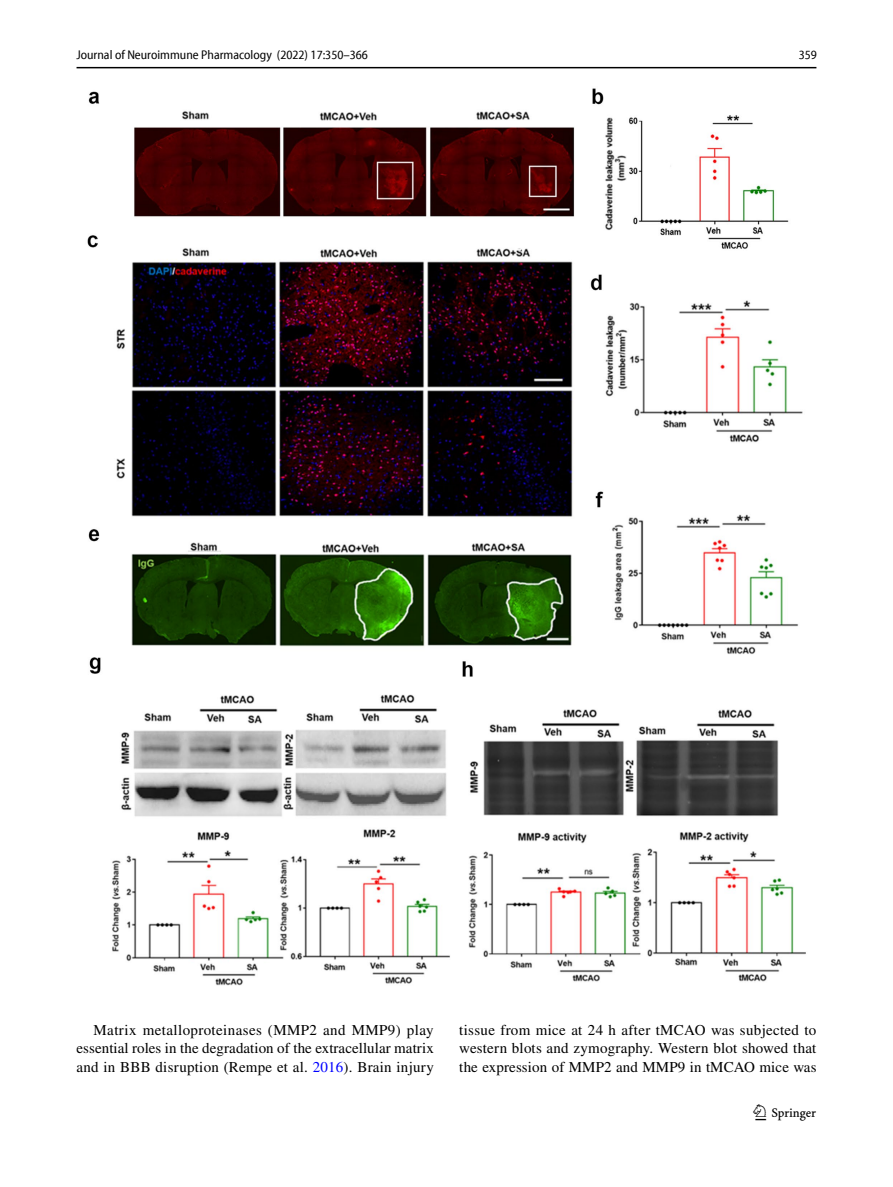
<style>
.page{position:relative;width:893px;height:1187px;background:#fff}
.page>*{position:absolute;margin:0;border:0;box-sizing:border-box;transform-origin:0 0}
.t1{font:22.5px "Springnew Regular 3";color:#000}
.t2{font:15px/18.8px "STIX";letter-spacing:.01em;color:#000;text-align:justify}
.t3{font:semi-condensed 12.75px "Myriad Pro Unic";color:#000}
.s1{color:#00f}
</style>
<div class="page">
<hr style="left:77px;top:67px;width:739px;height:1px;background:#000">
<img style="left:87px;top:88px;width:719px;height:898px">
<p class="t3" style="left:76px;top:50px;width:293px">Journal of Neuroimmune Pharmacology (2022) 17:350–366</p>
<p class="t3" style="left:799px;top:50px;width:20px">359</p>
<p class="t2" style="left:77px;top:1021px;width:359px;text-indent:17px">Matrix metalloproteinases (MMP2 and MMP9) play essential roles in the degradation of the extracellular matrix and in BBB disruption (Rempe et al. <span class="s1">2016</span>). Brain injury</p>
<p class="t2" style="left:459px;top:1021px;width:359px">tissue from mice at 24 h after tMCAO was subjected to western blots and zymography. Western blot showed that the expression of MMP2 and MMP9 in tMCAO mice was</p>
<h1 class="t1" style="left:755px;top:1104px;width:62px">1 3</h1>
</div>
